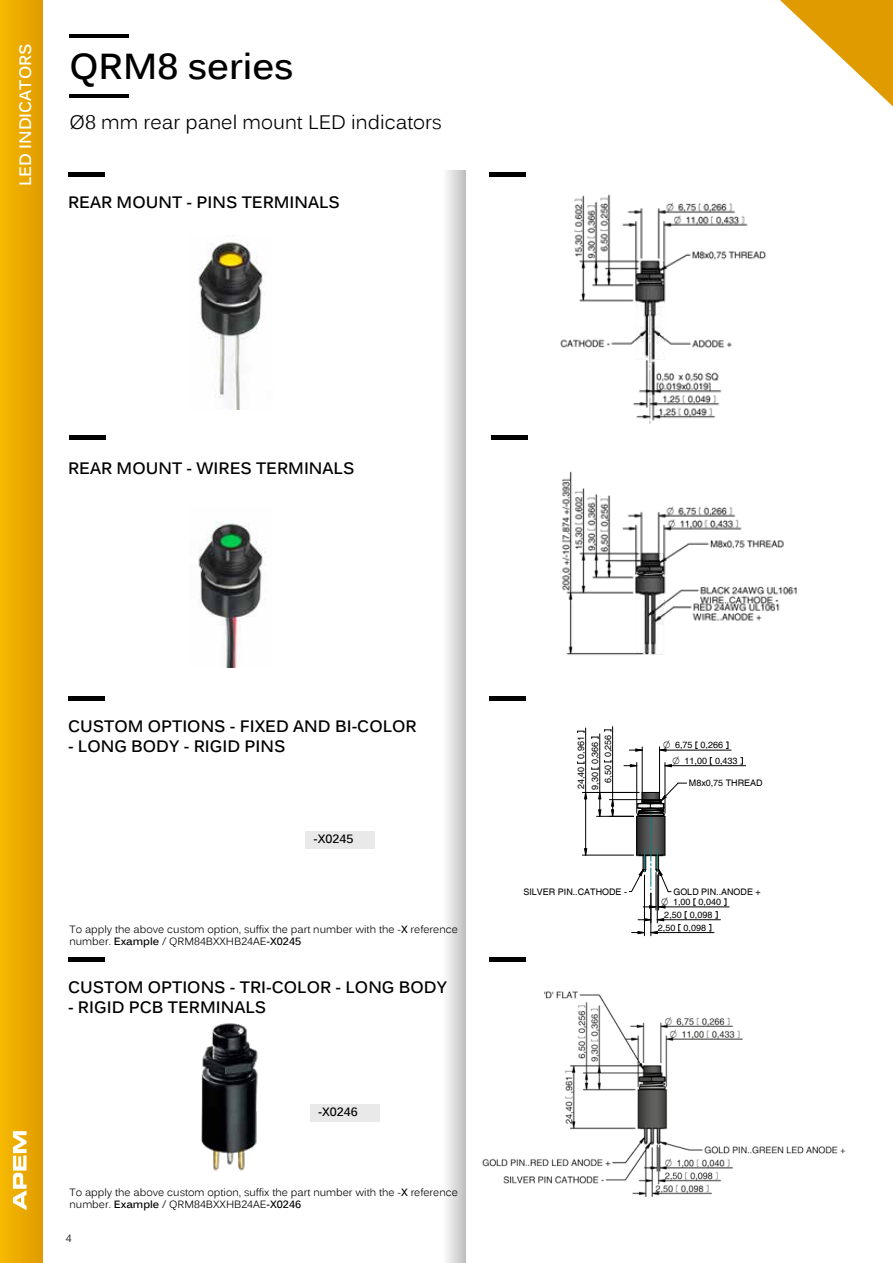
<style>
.page{position:relative;width:893px;height:1263px;background:#fff}
.page>*{position:absolute;margin:0;border:0;box-sizing:border-box;transform-origin:0 0}
.t1{font:700 36px "Kalinga";color:#000}
.t2{font:19.5px "Kalinga";color:#000}
.t3{font:700 16.5px "Kalinga";color:#000}
.t4{font:700 16.5px "Kalinga";color:#fff}
.t5{font:700 12px "Kalinga";color:#000}
.t6{font:10.5px/12px "Kalinga";color:#000}
.t7{font:9px/15.6px "Helvetica";color:#000}
.s1{font-weight:700}
</style>
<div class="page">
<img style="left:198px;top:521px;width:67px;height:146px">
<div style="left:68px;top:696px;width:36px;height:5px;background:#000"></div>
<div style="left:490px;top:696px;width:36px;height:5px;background:#000"></div>
<hr style="left:69px;top:95px;width:60px;height:3px;background:#000">
<hr style="left:69px;top:34px;width:60px;height:3px;background:#000">
<svg style="left:446px;top:170px;width:19px;height:1093px"></svg>
<hr style="left:69px;top:435px;width:37px;height:4px;background:#000">
<hr style="left:491px;top:435px;width:36px;height:4px;background:#000">
<hr style="left:642px;top:747px;width:1px;height:46px;background:#000">
<hr style="left:659px;top:747px;width:1px;height:46px;background:#000">
<svg style="left:726px;top:742px;width:3px;height:7px"></svg>
<svg style="left:629px;top:748px;width:14px;height:4px"></svg>
<hr style="left:659px;top:750px;width:72px;height:1px;background:#000">
<hr style="left:636px;top:762px;width:1px;height:51px;background:#000">
<hr style="left:664px;top:762px;width:1px;height:51px;background:#000">
<svg style="left:710px;top:757px;width:2px;height:8px"></svg>
<svg style="left:741px;top:757px;width:2px;height:8px"></svg>
<svg style="left:624px;top:763px;width:14px;height:5px"></svg>
<hr style="left:665px;top:765px;width:81px;height:1px;background:#000">
<hr style="left:612px;top:727px;width:1px;height:89px;background:#000">
<svg style="left:598px;top:809px;width:4px;height:7px"></svg>
<svg style="left:598px;top:791px;width:4px;height:9px"></svg>
<hr style="left:596px;top:816px;width:37px;height:1px;background:#000">
<svg style="left:591px;top:760px;width:21px;height:10px"></svg>
<hr style="left:599px;top:734px;width:1px;height:82px;background:#000">
<svg style="left:584px;top:791px;width:4px;height:9px"></svg>
<svg style="left:583px;top:848px;width:5px;height:7px"></svg>
<hr style="left:582px;top:792px;width:57px;height:1px;background:#000">
<hr style="left:582px;top:855px;width:51px;height:1px;background:#000">
<svg style="left:577px;top:762px;width:8px;height:2px"></svg>
<svg style="left:577px;top:731px;width:8px;height:2px"></svg>
<hr style="left:585px;top:728px;width:1px;height:127px;background:#000">
<svg style="left:724px;top:899px;width:3px;height:7px"></svg>
<hr style="left:659px;top:906px;width:70px;height:1px;background:#000">
<hr style="left:657px;top:919px;width:63px;height:1px;background:#000">
<hr style="left:650px;top:893px;width:1px;height:43px;background:#000">
<hr style="left:644px;top:875px;width:1px;height:61px;background:#000">
<svg style="left:709px;top:911px;width:9px;height:21px"></svg>
<hr style="left:651px;top:932px;width:63px;height:1px;background:#000">
<hr style="left:68px;top:173px;width:36px;height:4px;background:#000">
<hr style="left:490px;top:173px;width:36px;height:4px;background:#000">
<img style="left:560px;top:194px;width:207px;height:230px">
<img style="left:198px;top:235px;width:65px;height:174px">
<div style="left:305px;top:831px;width:70px;height:18px;background:#e9e9e9"></div>
<hr style="left:68px;top:958px;width:36px;height:4px;background:#000">
<hr style="left:490px;top:958px;width:36px;height:4px;background:#000">
<img style="left:482px;top:991px;width:364px;height:206px">
<img style="left:201px;top:1023px;width:57px;height:148px">
<div style="left:310px;top:1103px;width:69px;height:18px;background:#e9e9e9"></div>
<img style="left:562px;top:471px;width:235px;height:184px">
<div style="left:0;top:0;width:42px;height:1263px;background:linear-gradient(to right,#f6b900,#e19d00)"></div>
<svg style="left:13px;top:1131px;width:14px;height:79px"></svg>
<svg style="left:780px;top:0;width:113px;height:106px"></svg>
<svg style="left:659px;top:746px;width:20px;height:22px"></svg>
<svg style="left:609px;top:782px;width:78px;height:153px"></svg>
<h3 class="t4" style="left:15px;top:186px;width:144px;rotate:-90deg">LED INDICATORS</h3>
<h1 class="t1" style="left:69px;top:43px;width:226px">QRM8 series</h1>
<h2 class="t2" style="left:69px;top:109px;width:374px">Ø8 mm rear panel mount LED indicators</h2>
<h3 class="t3" style="left:68px;top:191px;width:273px">REAR MOUNT - PINS TERMINALS</h3>
<h3 class="t3" style="left:68px;top:458px;width:288px">REAR MOUNT - WIRES TERMINALS</h3>
<h3 class="t3" style="left:68px;top:715px;width:350px">CUSTOM OPTIONS - FIXED AND BI-COLOR</h3>
<h3 class="t3" style="left:68px;top:735px;width:219px">- LONG BODY - RIGID PINS</h3>
<p class="t7" style="left:684px;top:738px;width:55px;text-indent:-9px">6,75 0,266<br>11,00 0,433</p>
<p class="t7" style="left:600px;top:783px;width:50px;rotate:-90deg">6,50 0,256</p>
<p class="t7" style="left:574px;top:790px;width:55px;line-height:14.1px;rotate:-90deg">24,40 0,961<br>9,30 0,366</p>
<p class="t7" style="left:689px;top:776px;width:75px">M8x0,75 THREAD</p>
<p class="t5" style="left:314px;top:831px;width:41px">-X0245</p>
<p class="t6" style="left:69px;top:924px;width:390px">To apply the above custom option, suffix the part number with the -<span class="s1">X</span> reference number. <span class="s1">Example</span> / QRM84BXXHB24AE<span class="s1">-X0245</span></p>
<h3 class="t3" style="left:68px;top:976px;width:380px">CUSTOM OPTIONS - TRI-COLOR - LONG BODY</h3>
<h3 class="t3" style="left:68px;top:996px;width:200px">- RIGID PCB TERMINALS</h3>
<p class="t5" style="left:318px;top:1103px;width:41px">-X0246</p>
<p class="t6" style="left:70px;top:1187px;width:390px">To apply the above custom option, suffix the part number with the -<span class="s1">X</span> reference number. <span class="s1">Example</span> / QRM84BXXHB24AE<span class="s1">-X0246</span></p>
<p class="t6" style="left:66px;top:1233px;width:7px">4</p>
<p class="t7" style="left:523px;top:884px;width:105px">SILVER PIN..CATHODE -</p>
<p class="t7" style="left:673px;top:884px;width:89px">GOLD PIN..ANODE +</p>
<p class="t7" style="left:673px;top:895px;width:50px">1,00 0,040</p>
<p class="t7" style="left:664px;top:907px;width:50px">2,50 0,098</p>
<p class="t7" style="left:658px;top:920px;width:50px">2,50 0,098</p>
</div>
